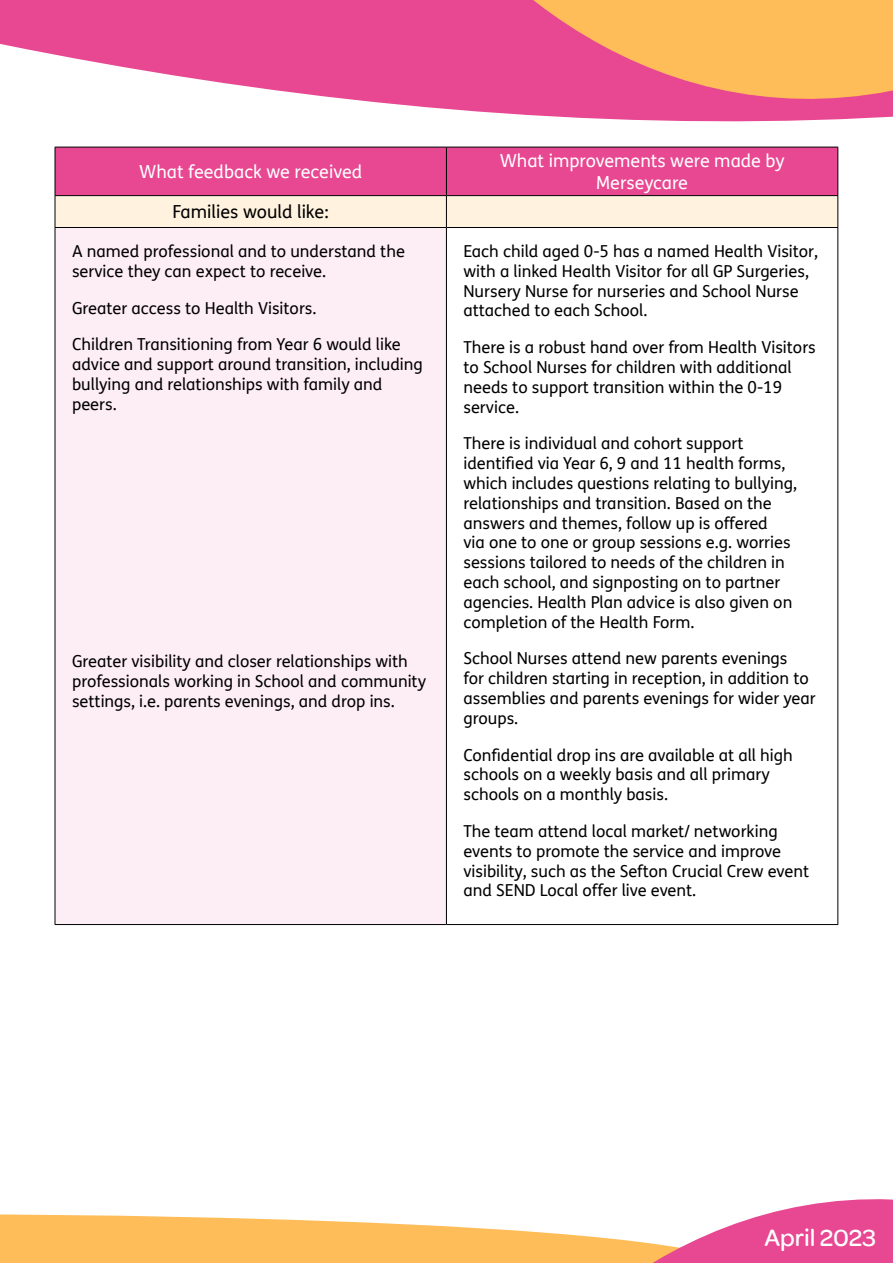
<style>
.page{position:relative;width:893px;height:1263px;background:#fff}
.page>*{position:absolute;margin:0;border:0;box-sizing:border-box;transform-origin:0 0}
.t1{font:500 25.05px "Omneisg";color:#fff}
.Heading_Blue{font:18px/21.6px "FS Me";color:#fff;text-align:center}
.Heading_Blue-2{font:18px "FS Me";color:#000}
.Heading_Blue-3{font:16.5px/19.8px "FS Me";color:#000}
</style>
<div class="page">
<svg style="left:0;top:1214px;width:469px;height:49px;background:#ffc36a"></svg>
<svg style="left:0;top:0;width:839px;height:439px"></svg>
<svg style="left:400px;top:0;width:493px;height:178px"></svg>
<svg style="left:469px;top:1199px;width:424px;height:64px"></svg>
<svg style="left:56px;top:148px;width:781px;height:79px;background:#f08aaf"></svg>
<div style="left:55px;top:227px;width:391px;height:697px;background:#fdedf4"></div>
<hr style="left:55px;top:147px;width:391px;height:1px;background:#000">
<hr style="left:55px;top:147px;width:1px;height:48px;background:#000">
<hr style="left:446px;top:147px;width:392px;height:1px;background:#000">
<hr style="left:446px;top:147px;width:1px;height:48px;background:#000">
<hr style="left:837px;top:147px;width:1px;height:48px;background:#000">
<hr style="left:55px;top:195px;width:391px;height:1px;background:#000">
<hr style="left:55px;top:196px;width:1px;height:31px;background:#000">
<hr style="left:446px;top:195px;width:392px;height:1px;background:#000">
<hr style="left:446px;top:196px;width:1px;height:31px;background:#000">
<hr style="left:837px;top:196px;width:1px;height:31px;background:#000">
<hr style="left:55px;top:227px;width:391px;height:1px;background:#000">
<hr style="left:55px;top:228px;width:1px;height:696px;background:#000">
<hr style="left:446px;top:227px;width:392px;height:1px;background:#000">
<hr style="left:446px;top:228px;width:1px;height:696px;background:#000">
<hr style="left:837px;top:228px;width:1px;height:696px;background:#000">
<hr style="left:55px;top:924px;width:391px;height:1px;background:#000">
<hr style="left:446px;top:924px;width:392px;height:1px;background:#000">
<p class="Heading_Blue" style="left:139px;top:161px;width:225px">What feedback we received</p>
<p class="Heading_Blue" style="left:500px;top:150px;width:286px">What improvements were made by<br>Merseycare</p>
<p class="Heading_Blue-2" style="left:173px;top:200px;width:158px">Families would like:</p>
<p class="Heading_Blue-3" style="left:72px;top:241px;width:334px">A named professional and to understand the service they can expect to receive.</p>
<p class="Heading_Blue-3" style="left:72px;top:297px;width:246px">Greater access to Health Visitors.</p>
<p class="Heading_Blue-3" style="left:72px;top:334px;width:352px">Children Transitioning from Year 6 would like advice and support around transition, including bullying and relationships with family and peers.</p>
<p class="Heading_Blue-3" style="left:463px;top:241px;width:356px">Each child aged 0-5 has a named Health Visitor, with a linked Health Visitor for all GP Surgeries, Nursery Nurse for nurseries and School Nurse attached to each School.</p>
<p class="Heading_Blue-3" style="left:463px;top:337px;width:354px">There is a robust hand over from Health Visitors to School Nurses for children with additional needs to support transition within the 0-19 service.</p>
<p class="Heading_Blue-3" style="left:463px;top:433px;width:335px">There is individual and cohort support identified via Year 6, 9 and 11 health forms, which includes questions relating to bullying, relationships and transition. Based on the answers and themes, follow up is offered<br>via one to one or group sessions e.g. worries sessions tailored to needs of the children in each school, and signposting on to partner agencies. Health Plan advice is also given on completion of the Health Form.</p>
<p class="Heading_Blue-3" style="left:463px;top:648px;width:354px">School Nurses attend new parents evenings<br>for children starting in reception, in addition to assemblies and parents evenings for wider year groups.</p>
<p class="Heading_Blue-3" style="left:463px;top:744px;width:331px">Confidential drop ins are available at all high schools on a weekly basis and all primary schools on a monthly basis.</p>
<p class="Heading_Blue-3" style="left:463px;top:821px;width:347px">The team attend local market/ networking events to promote the service and improve visibility, such as the Sefton Crucial Crew event and SEND Local offer live event.</p>
<p class="Heading_Blue-3" style="left:72px;top:651px;width:356px">Greater visibility and closer relationships with professionals working in School and community settings, i.e. parents evenings, and drop ins.</p>
<h1 class="t1" style="left:764px;top:1223px;width:113px">April 2023</h1>
</div>
